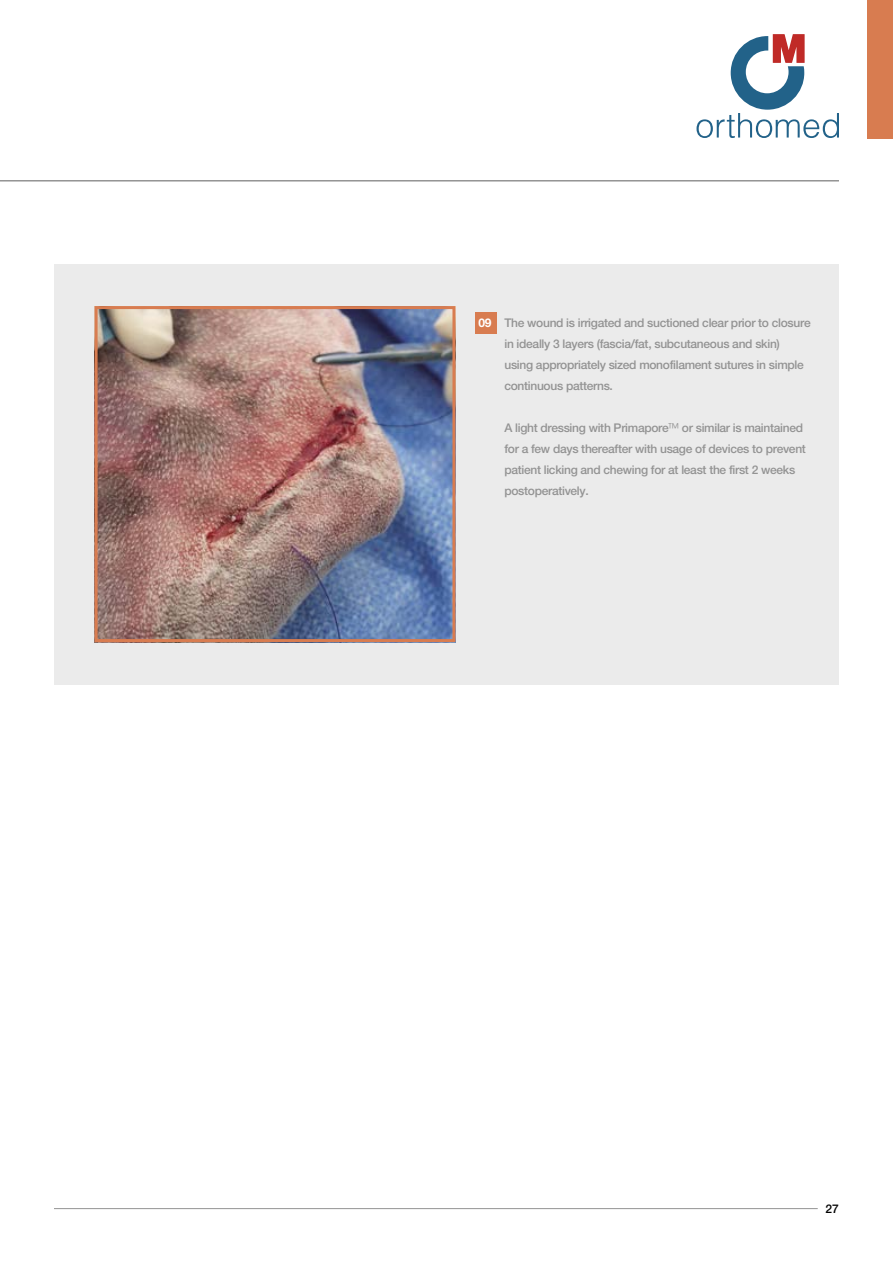
<style>
.page{position:relative;width:893px;height:1263px;background:#fff}
.page>*{position:absolute;margin:0;border:0;box-sizing:border-box;transform-origin:0 0}
.t1{font:500 12px/21px "Helvetica Neue";letter-spacing:-.025em;color:#939393}
.t2{font:500 12px "Helvetica Neue";color:#000}
.t3{font:700 12px "Helvetica Neue";color:#fff}
.s1{font-family:"ITC Avant Garde Pro";font-weight:400}
</style>
<div class="page">
<hr style="left:54px;top:1208px;width:764px;height:1px;background:#939393">
<div style="left:867px;top:0;width:26px;height:138px;background:#d87c50"></div>
<svg style="left:696px;top:34px;width:143px;height:104px"></svg>
<hr style="left:0;top:180px;width:839px;height:2px;background:#939393">
<div style="left:54px;top:264px;width:785px;height:420px;background:#ebebeb"></div>
<div style="left:475px;top:312px;width:21px;height:21px;background:#d87c50"></div>
<img style="left:99px;top:310px;width:352px;height:328px">
<div style="left:95px;top:306px;width:360px;height:336px;border:3px solid #d87c50"></div>
<p class="t3" style="left:479px;top:316px;width:15px">09</p>
<p class="t1" style="left:504px;top:312px;width:308px">The wound is irrigated and suctioned clear prior to closure in ideally 3 layers (fascia/fat, subcutaneous and skin) using appropriately sized monofilament sutures in simple continuous patterns.</p>
<p class="t1" style="left:504px;top:417px;width:303px">A light dressing with Primapore<span class="s1">™</span> or similar is maintained for a few days thereafter with usage of devices to prevent patient licking and chewing for at least the first 2 weeks postoperatively.</p>
<p class="t2" style="left:826px;top:1202px;width:15px">27</p>
</div>
